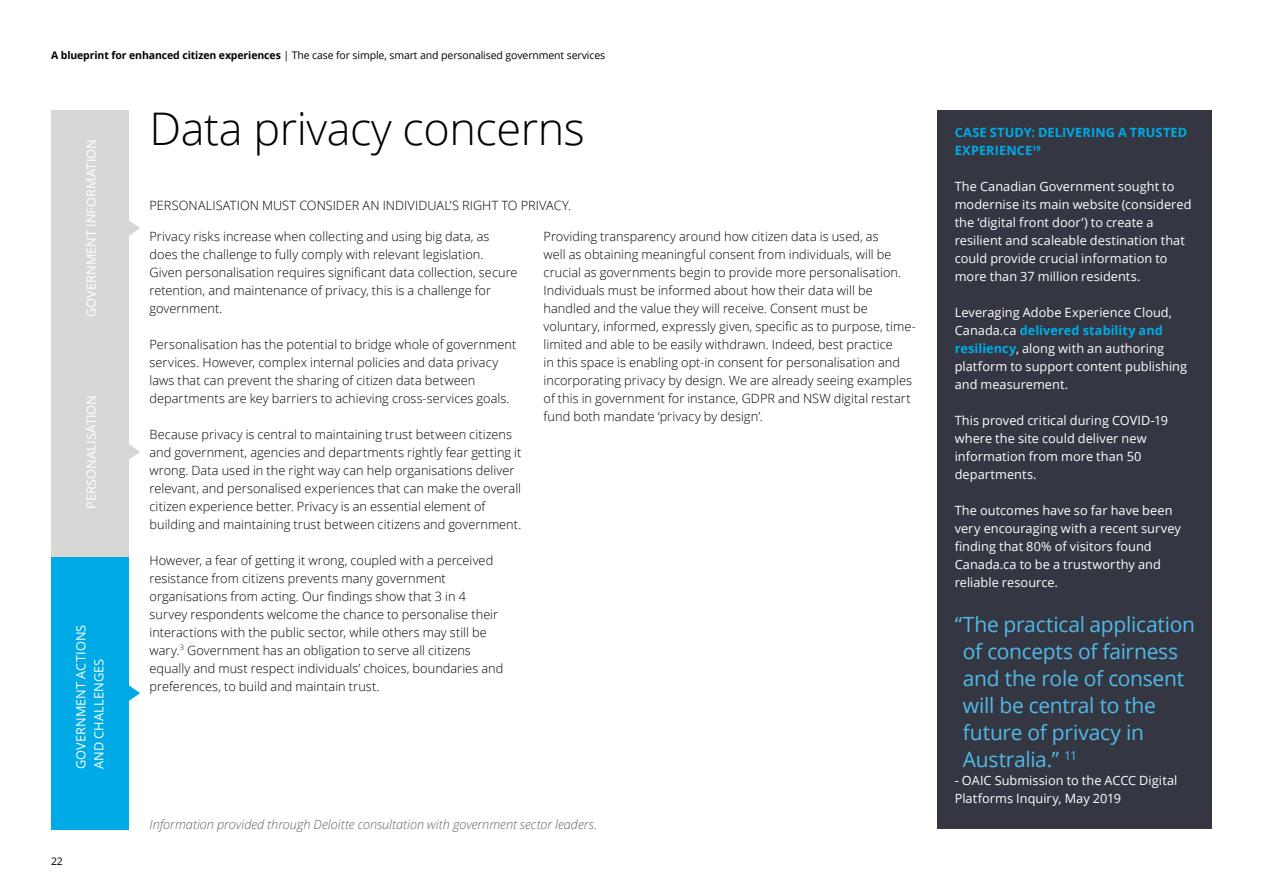
<style>
.page{position:relative;width:1263px;height:893px;background:#fff}
.page>*{position:absolute;margin:0;border:0;box-sizing:border-box;transform-origin:0 0}
.t1{font:300 45px "Open Sans";letter-spacing:-.01em;color:#000}
.t2{font:21px/27px "Open Sans";letter-spacing:-.015em;color:#52b9e9}
.t3{font:300 12.75px/18px "Open Sans";letter-spacing:.005em;color:#000}
.t4{font:12.75px/18px "Open Sans";letter-spacing:.005em;color:#fff}
.t5{font:italic 300 12.75px "Open Sans";color:#5f636a}
.t6{font:700 12.75px/18px "Open Sans";letter-spacing:.01em;color:#00aae7}
.t7{font:10.5px "Open Sans";letter-spacing:-.01em;color:#000}
.s1{font-weight:700}
.s2{font-weight:700;color:#00aae7}
</style>
<div class="page">
<div style="left:51px;top:347px;width:77px;height:210px;background:#d7d8d6"></div>
<div style="left:51px;top:557px;width:77px;height:272px;background:#00aae7"></div>
<div style="left:51px;top:111px;width:77px;height:235px;background:#d7d8d6"></div>
<svg style="left:128px;top:440px;width:12px;height:23px"></svg>
<svg style="left:128px;top:681px;width:12px;height:24px"></svg>
<svg style="left:128px;top:216px;width:12px;height:24px"></svg>
<div style="left:938px;top:111px;width:274px;height:718px;background:#343741"></div>
<p class="t7" style="left:51px;top:48px;width:556px"><span class="s1">A blueprint for enhanced citizen experiences</span> | The case for simple, smart and personalised government services</p>
<p class="t4" style="left:82px;top:317px;width:180px;rotate:-90deg">GOVERNMENT INFORMATION</p>
<p class="t4" style="left:82px;top:509px;width:115px;rotate:-90deg">PERSONALISATION</p>
<p class="t4" style="left:72px;top:769px;width:146px;rotate:-90deg">GOVERNMENT ACTIONS<br>AND CHALLENGES</p>
<p class="t7" style="left:51px;top:854px;width:13px">22</p>
<h1 class="t1" style="left:150px;top:98px;width:437px">Data privacy concerns</h1>
<p class="t3" style="left:150px;top:196px;width:423px">PERSONALISATION MUST CONSIDER AN INDIVIDUAL’S RIGHT TO PRIVACY.</p>
<p class="t3" style="left:150px;top:227px;width:369px">Privacy risks increase when collecting and using big data, as does the challenge to fully comply with relevant legislation.<br>Given personalisation requires significant data collection, secure retention, and maintenance of privacy, this is a challenge for government.</p>
<p class="t3" style="left:150px;top:335px;width:368px">Personalisation has the potential to bridge whole of government services. However, complex internal policies and data privacy laws that can prevent the sharing of citizen data between departments are key barriers to achieving cross-services goals.</p>
<p class="t3" style="left:150px;top:425px;width:374px">Because privacy is central to maintaining trust between citizens and government, agencies and departments rightly fear getting it wrong. Data used in the right way can help organisations deliver relevant, and personalised experiences that can make the overall citizen experience better. Privacy is an essential element of building and maintaining trust between citizens and government.</p>
<p class="t3" style="left:150px;top:551px;width:355px">However, a fear of getting it wrong, coupled with a perceived resistance from citizens prevents many government organisations from acting. Our findings show that 3 in 4 survey respondents welcome the chance to personalise their interactions with the public sector, while others may still be wary.<sup>3</sup> Government has an obligation to serve all citizens equally and must respect individuals’ choices, boundaries and preferences, to build and maintain trust.</p>
<p class="t3" style="left:544px;top:227px;width:374px">Providing transparency around how citizen data is used, as<br>well as obtaining meaningful consent from individuals, will be crucial as governments begin to provide more personalisation.<br>Individuals must be informed about how their data will be handled and the value they will receive. Consent must be voluntary, informed, expressly given, specific as to purpose, time&shy;limited and able to be easily withdrawn. Indeed, best practice<br>in this space is enabling opt-in consent for personalisation and incorporating privacy by design. We are already seeing examples of this in government for instance, GDPR and NSW digital restart fund both mandate ‘privacy by design’.</p>
<p class="t5" style="left:150px;top:816px;width:449px">Information provided through Deloitte consultation with government sector leaders.</p>
<p class="t6" style="left:955px;top:123px;width:234px">CASE STUDY: DELIVERING A TRUSTED<br>EXPERIENCE<sup>19</sup></p>
<p class="t4" style="left:955px;top:177px;width:238px">The Canadian Government sought to modernise its main website (considered the ‘digital front door’) to create a resilient and scaleable destination that could provide crucial information to more than 37 million residents.</p>
<p class="t4" style="left:955px;top:303px;width:234px">Leveraging Adobe Experience Cloud, Canada.ca <span class="s2">delivered stability and resiliency</span>, along with an authoring platform to support content publishing and measurement.</p>
<p class="t4" style="left:955px;top:411px;width:215px">This proved critical during COVID-19 where the site could deliver new information from more than 50 departments.</p>
<p class="t4" style="left:955px;top:501px;width:228px">The outcomes have so far have been very encouraging with a recent survey finding that 80% of visitors found<br>Canada.ca to be a trustworthy and reliable resource.</p>
<h2 class="t2" style="left:963px;top:611px;width:234px;text-indent:-8px">“The practical application of concepts of fairness and the role of consent will be central to the future of privacy in<br>Australia.” <sup>11</sup></h2>
<p class="t4" style="left:955px;top:771px;width:224px">- OAIC Submission to the ACCC Digital<br>Platforms Inquiry, May 2019</p>
</div>
